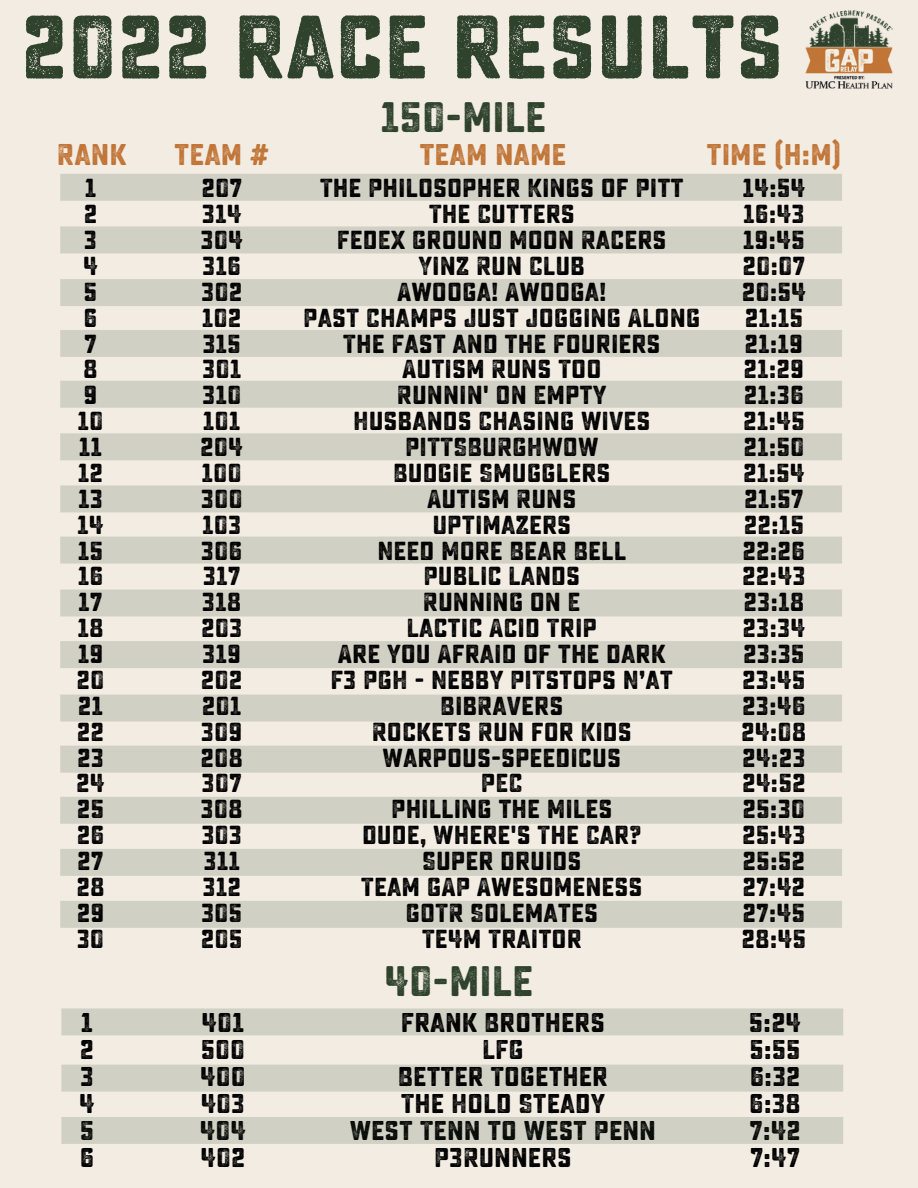
<style>
.page{position:relative;width:918px;height:1188px;background:#f2ece3}
.page>*{position:absolute;margin:0;border:0;box-sizing:border-box;transform-origin:0 0}
.t1{font:89.7px "Sucrose Bold Two";color:#2f422c}
.t2{font:42.75px "Sucrose Bold Two";color:#2f422c}
.t3{font:30px "Sucrose Bold Two";color:#c17537}
.t4{font:27.15px/27px "Sucrose Bold Two";color:#000;text-align:justify}
.t5{font:26.1px/25.8px "Sucrose Bold Two";color:#000;text-align:center}
</style>
<div class="page">
<img style="left:805px;top:10px;width:88px;height:79px">
<div style="left:60px;top:174px;width:782px;height:27px;background:#d1d0c4"></div>
<div style="left:60px;top:226px;width:782px;height:27px;background:#d1d0c4"></div>
<div style="left:60px;top:279px;width:782px;height:27px;background:#d1d0c4"></div>
<div style="left:60px;top:330px;width:782px;height:27px;background:#d1d0c4"></div>
<div style="left:60px;top:381px;width:782px;height:27px;background:#d1d0c4"></div>
<div style="left:60px;top:433px;width:782px;height:27px;background:#d1d0c4"></div>
<div style="left:60px;top:485px;width:782px;height:27px;background:#d1d0c4"></div>
<div style="left:60px;top:537px;width:782px;height:27px;background:#d1d0c4"></div>
<div style="left:60px;top:589px;width:782px;height:27px;background:#d1d0c4"></div>
<div style="left:60px;top:641px;width:782px;height:27px;background:#d1d0c4"></div>
<div style="left:60px;top:695px;width:782px;height:27px;background:#d1d0c4"></div>
<div style="left:60px;top:746px;width:782px;height:27px;background:#d1d0c4"></div>
<div style="left:60px;top:797px;width:782px;height:27px;background:#d1d0c4"></div>
<div style="left:60px;top:849px;width:782px;height:27px;background:#d1d0c4"></div>
<div style="left:60px;top:901px;width:782px;height:27px;background:#d1d0c4"></div>
<div style="left:61px;top:1008px;width:782px;height:27px;background:#d1d0c4"></div>
<div style="left:61px;top:1065px;width:782px;height:27px;background:#d1d0c4"></div>
<div style="left:61px;top:1117px;width:782px;height:27px;background:#d1d0c4"></div>
<h1 class="t1" style="left:21px;top:-2px;width:764px">2022 RACE RESULTS</h1>
<h2 class="t2" style="left:381px;top:93px;width:167px">150-MILE</h2>
<p class="t3" style="left:57px;top:138px;width:71px">RANK</p>
<p class="t3" style="left:174px;top:138px;width:97px">TEAM #</p>
<p class="t3" style="left:419px;top:138px;width:149px">TEAM NAME</p>
<p class="t3" style="left:706px;top:138px;width:136px">TIME (H:M)</p>
<p class="t5" style="left:303px;top:176px;width:399px">THE PHILOSOPHER KINGS OF PITT<br>THE CUTTERS<br>FEDEX GROUND MOON RACERS<br>YINZ RUN CLUB<br>AWOOGA! AWOOGA!<br>PAST CHAMPS JUST JOGGING ALONG<br>THE FAST AND THE FOURIERS<br>AUTISM RUNS TOO<br>RUNNIN' ON EMPTY<br>HUSBANDS CHASING WIVES<br>PITTSBURGHWOW<br>BUDGIE SMUGGLERS<br>AUTISM RUNS<br>UPTIMAZERS<br>NEED MORE BEAR BELL<br>PUBLIC LANDS<br>RUNNING ON E<br>LACTIC ACID TRIP<br>ARE YOU AFRAID OF THE DARK<br>F3 PGH - NEBBY PITSTOPS N’AT<br>BIBRAVERS<br>ROCKETS RUN FOR KIDS<br>WARPOUS-SPEEDICUS<br>PEC<br>PHILLING THE MILES<br>DUDE, WHERE'S THE CAR?<br>SUPER DRUIDS<br>TEAM GAP AWESOMENESS<br>GOTR SOLEMATES<br>TE4M TRAITOR</p>
<p class="t5" style="left:76px;top:176px;width:30px">1<br>2<br>3<br>4<br>5<br>6<br>7<br>8<br>9<br>10<br>11<br>12<br>13<br>14<br>15<br>16<br>17<br>18<br>19<br>20<br>21<br>22<br>23<br>24<br>25<br>26<br>27<br>28<br>29<br>30</p>
<p class="t5" style="left:200px;top:176px;width:44px;text-align:left">207<br>314<br>304<br>316<br>302<br>102<br>315<br>301<br>310<br>101<br>204<br>100<br>300<br>103<br>306<br>317<br>318<br>203<br>319<br>202<br>201<br>309<br>208<br>307<br>308<br>303<br>311<br>312<br>305<br>205</p>
<p class="t5" style="left:741px;top:176px;width:67px;text-align:left">14:54<br>16:43<br>19:45<br>20:07<br>20:54<br>21:15<br>21:19<br>21:29<br>21:36<br>21:45<br>21:50<br>21:54<br>21:57<br>22:15<br>22:26<br>22:43<br>23:18<br>23:34<br>23:35<br>23:45<br>23:46<br>24:08<br>24:23<br>24:52<br>25:30<br>25:43<br>25:52<br>27:42<br>27:45<br>28:45</p>
<h2 class="t2" style="left:385px;top:957px;width:150px">40-MILE</h2>
<p class="t4" style="left:79px;top:1010px;width:17px">1<br>2<br>3<br>4<br>5<br>6</p>
<p class="t4" style="left:200px;top:1010px;width:48px">401<br>500<br>400<br>403<br>404<br>402</p>
<p class="t4" style="left:749px;top:1010px;width:54px">5:24<br>5:55<br>6:32<br>6:38<br>7:42<br>7:47</p>
<p class="t4" style="left:350px;top:1010px;width:308px;text-align:center">FRANK BROTHERS<br>LFG<br>BETTER TOGETHER<br>THE HOLD STEADY<br>WEST TENN TO WEST PENN<br>P3RUNNERS</p>
</div>
